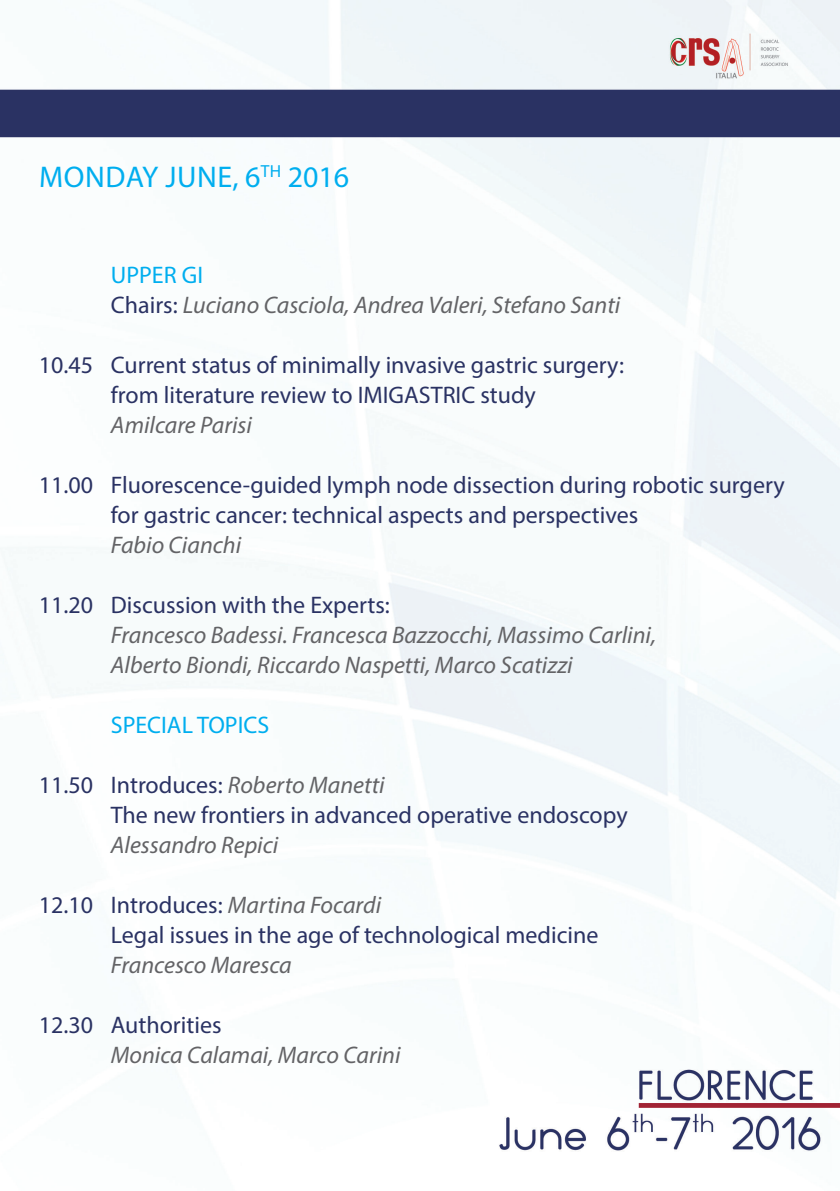
<style>
.page{position:relative;width:840px;height:1191px;background:#fff}
.page>*{position:absolute;margin:0;border:0;box-sizing:border-box;transform-origin:0 0}
.t1{font:30px "Myriad Pro";letter-spacing:.02em;color:#00aeef}
.t2{font:24px/30px "Myriad Pro";color:#2a3263}
.t3{font:italic 24px "Myriad Pro";color:#636366}
.t4{font:24px "Myriad Pro";color:#00aeef}
.s1{font-style:normal;color:#2a3263}
.s2{font-style:italic;color:#636366}
</style>
<div class="page">
<img style="left:0;top:0;width:839px;height:1151px">
<p class="t1" style="left:39px;top:158px;width:311px">MONDAY JUNE, 6<sup>TH</sup> 2016</p>
<p class="t4" style="left:111px;top:260px;width:94px">UPPER GI</p>
<p class="t3" style="left:111px;top:290px;width:510px"><span class="s1">Chairs:</span> Luciano Casciola, Andrea Valeri, Stefano Santi</p>
<p class="t2" style="left:39px;top:349px;width:586px">10.45 Current status of minimally invasive gastric surgery:</p>
<p class="t2" style="left:111px;top:379px;width:426px">from literature review to IMIGASTRIC study</p>
<p class="t3" style="left:111px;top:410px;width:142px">Amilcare Parisi</p>
<p class="t2" style="left:111px;top:469px;width:675px;text-indent:-72px">11.00 Fluorescence-guided lymph node dissection during robotic surgery for gastric cancer: technical aspects and perspectives</p>
<p class="t3" style="left:111px;top:530px;width:132px">Fabio Cianchi</p>
<p class="t2" style="left:39px;top:589px;width:352px">11.20 Discussion with the Experts:</p>
<p class="t3" style="left:111px;top:620px;width:546px">Francesco Badessi. Francesca Bazzocchi, Massimo Carlini,</p>
<p class="t3" style="left:111px;top:650px;width:463px">Alberto Biondi, Riccardo Naspetti, Marco Scatizzi</p>
<p class="t4" style="left:111px;top:710px;width:160px">SPECIAL TOPICS</p>
<p class="t2" style="left:39px;top:769px;width:347px">11.50 Introduces: <span class="s2">Roberto Manetti</span></p>
<p class="t2" style="left:111px;top:799px;width:518px">The new frontiers in advanced operative endoscopy</p>
<p class="t3" style="left:111px;top:830px;width:169px">Alessandro Repici</p>
<p class="t2" style="left:39px;top:889px;width:344px">12.10 Introduces: <span class="s2">Martina Focardi</span></p>
<p class="t2" style="left:111px;top:919px;width:489px">Legal issues in the age of technological medicine</p>
<p class="t3" style="left:111px;top:950px;width:182px">Francesco Maresca</p>
<p class="t2" style="left:39px;top:1009px;width:184px">12.30 Authorities</p>
<p class="t3" style="left:111px;top:1040px;width:291px">Monica Calamai, Marco Carini</p>
</div>
